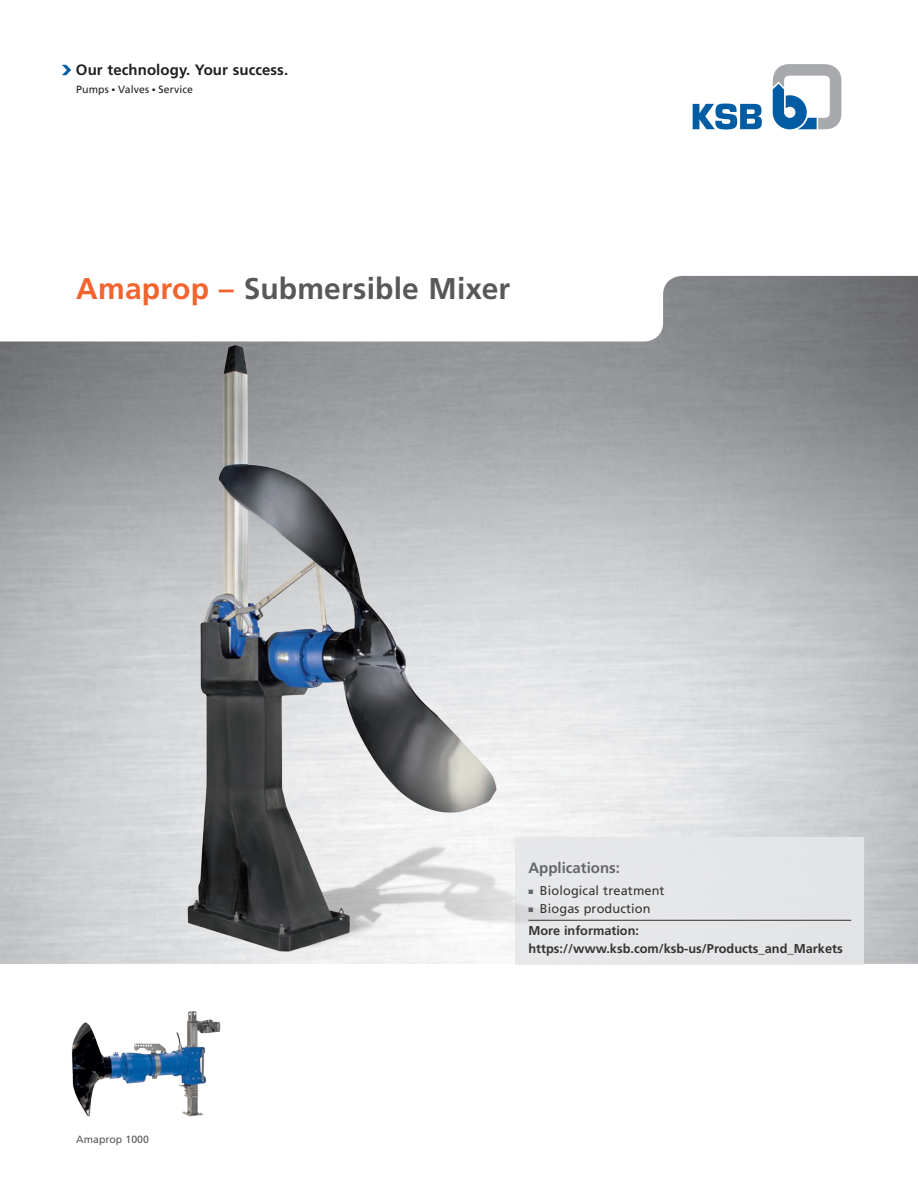
<style>
.page{position:relative;width:918px;height:1188px;background:#fff}
.page>*{position:absolute;margin:0;border:0;box-sizing:border-box;transform-origin:0 0}
.t1{font:700 30px "Frutiger LT Std";letter-spacing:.005em;color:#57585a}
.t2{font:700 15px "Frutiger LT Std";letter-spacing:.005em;color:#231f20}
.t3{font:700 15px "Frutiger LT Std";color:#57585a}
.t4{font:12.75px/22.2px "Frutiger LT Std";letter-spacing:.01em;color:#231f20}
.t5{font:700 12.75px "Frutiger LT Std";color:#231f20}
.t6{font:10.5px "Frutiger LT Std";letter-spacing:.01em;color:#231f20}
.t7{font:10.5px "Frutiger LT Std";color:#57585a}
.s1{color:#f2642f}
.s2{color:#57585a}
.s3{font-weight:700}
</style>
<div class="page">
<img style="left:0;top:276px;width:918px;height:688px">
<svg style="left:772px;top:64px;width:69px;height:65px"></svg>
<svg style="left:693px;top:103px;width:69px;height:26px"></svg>
<svg style="left:62px;top:65px;width:9px;height:10px"></svg>
<div style="left:516px;top:837px;width:348px;height:127px;background:#e6e7e9"></div>
<hr style="left:528px;top:920px;width:323px;height:1px;background:#231f20">
<img style="left:71px;top:1011px;width:150px;height:106px">
<img style="left:150px;top:341px;width:421px;height:623px">
<p class="t2" style="left:76px;top:61px;width:214px">Our technology. Your success.</p>
<p class="t6" style="left:76px;top:83px;width:118px">Pumps ■ Valves ■ Service</p>
<h1 class="t1" style="left:76px;top:271px;width:435px"><span class="s1">Amaprop –</span> Submersible Mixer</h1>
<p class="t7" style="left:76px;top:1133px;width:74px">Amaprop 1000</p>
<p class="t3" style="left:528px;top:859px;width:93px">Applications:</p>
<p class="t4" style="left:528px;top:880px;width:138px"><span class="s2">■</span> Biological treatment</p>
<p class="t4" style="left:528px;top:898px;width:124px"><span class="s2">■</span> Biogas production<br><span class="s3">More information:</span></p>
<p class="t5" style="left:528px;top:941px;width:316px">https://www.ksb.com/ksb-us/Products_and_Markets</p>
</div>
